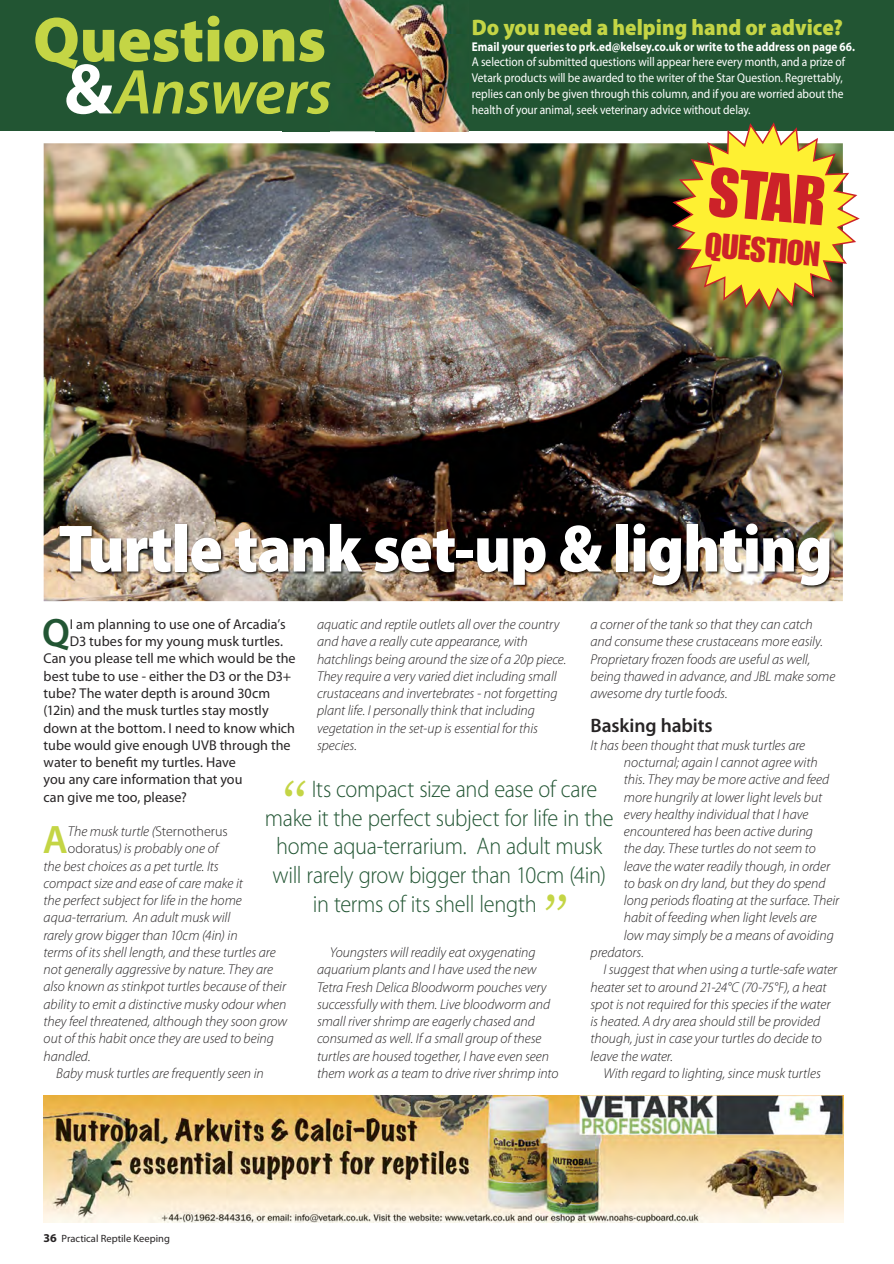
<style>
.page{position:relative;width:894px;height:1264px;background:#fff}
.page>*{position:absolute;margin:0;border:0;box-sizing:border-box;transform-origin:0 0}
.t1{font:700 72px "Myriad Pro";color:#fff}
.t2{font:900 semi-condensed 67.5px "Myriad Pro";letter-spacing:-.015em;color:#fff}
.t3{font:67.5px "Impact LT Std";color:#cc2229}
.t4{font:900 63.9px "Myriad Pro";letter-spacing:-.005em;color:#c4d545}
.t5{font:italic 600 63.9px "Myriad Pro";letter-spacing:-.015em;color:#c4d545}
.t6{font:600 39.9px "Myriad Pro";color:#253}
.t7{font:600 39.9px "Myriad Pro";color:#c4d545}
.t8{font:34.5px "Impact LT Std";color:#cc2229}
.t9{font:300 24px/28.5px "Myriad Pro";letter-spacing:-.015em;color:#253;text-align:center;scale:.93 1}
.t10{font:900 22.5px "Myriad Pro";color:#c4d545;scale:.94 1}
.t11{font:600 19.5px "Myriad Pro";letter-spacing:-.005em;color:#272425}
.t12{font:italic 300 14.25px/17.2px "Myriad Pro";letter-spacing:-.005em;color:#272425}
.t13{font:14.25px "Myriad Pro";color:#272425}
.t14{font:12.75px/15.8px "Myriad Pro";letter-spacing:-.005em;color:#fff;scale:.9 1}
.t15{font:700 12.75px "Myriad Pro";color:#fff;scale:.88 1}
.t16{font:10.5px "Myriad Pro";color:#272425}
.s1{font-style:normal}
.s2{font-family:"Century Std";font-weight:700;font-style:italic;font-size:48px;color:#c4d545}
.s3{font-weight:700;font-size:12px}
</style>
<div class="page">
<div style="left:0;top:0;width:894px;height:131px;background:#253"></div>
<img style="left:44px;top:1095px;width:799px;height:127px">
<img style="left:283px;top:131px;width:186px;height:1px">
<img style="left:337px;top:0;width:113px;height:35px">
<img style="left:330px;top:35px;width:139px;height:96px">
<img style="left:283px;top:81px;width:47px;height:34px">
<img style="left:283px;top:29px;width:41px;height:33px">
<svg style="left:330px;top:61px;width:24px;height:1px"></svg>
<img style="left:44px;top:143px;width:799px;height:458px">
<img style="left:59px;top:522px;width:774px;height:67px">
<svg style="left:670px;top:122px;width:190px;height:190px"></svg>
<h3 class="t4" style="left:33px;top:3px;width:294px">Questions</h3>
<h3 class="t5" style="left:114px;top:57px;width:219px">Answers</h3>
<h1 class="t1" style="left:64px;top:49px;width:50px">&amp;</h1>
<h3 class="t10" style="left:472px;top:14px;width:396px">Do you need a helping hand or advice?</h3>
<p class="t15" style="left:472px;top:39px;width:437px">Email your queries to prk.ed@kelsey.co.uk or write to the address on page 66.</p>
<p class="t14" style="left:472px;top:54px;width:416px">A selection of submitted questions will appear here every month, and a prize of Vetark products will be awarded to the writer of the Star Question. Regrettably, replies can only be given through this column, and if you are worried about the health of your animal, seek veterinary advice without delay.</p>
<h2 class="t3" style="left:713px;top:152px;width:118px;rotate:5deg">STAR</h2>
<h3 class="t8" style="left:707px;top:224px;width:116px;rotate:5deg">QUESTION</h3>
<h2 class="t2" style="left:58px;top:510px;width:776px">Turtle tank set-up &amp; lighting</h2>
<h3 class="t6" style="left:42px;top:610px;width:29px">Q</h3>
<p class="t13" style="left:70px;top:616px;width:217px">I am planning to use one of Arcadia’s</p>
<p class="t12" style="left:591px;top:616px;width:246px">a corner of the tank so that they can catch and consume these crustaceans more easily.<br>Proprietary frozen foods are useful as well, being thawed in advance, and JBL make some awesome dry turtle foods.</p>
<h3 class="t11" style="left:591px;top:715px;width:124px">Basking habits</h3>
<p class="t12" style="left:591px;top:736px;width:216px">It has been thought that musk turtles are</p>
<p class="t12" style="left:624px;top:753px;width:195px">nocturnal; again I cannot agree with</p>
<p class="t12" style="left:624px;top:771px;width:207px">this. They may be more active and feed</p>
<p class="t12" style="left:624px;top:788px;width:200px">more hungrily at lower light levels but</p>
<p class="t12" style="left:624px;top:805px;width:186px">every healthy individual that I have</p>
<p class="t12" style="left:624px;top:822px;width:191px">encountered has been active during</p>
<p class="t12" style="left:624px;top:840px;width:193px">the day. These turtles do not seem to</p>
<p class="t12" style="left:624px;top:857px;width:208px">leave the water readily though, in order</p>
<p class="t12" style="left:624px;top:874px;width:203px">to bask on dry land, but they do spend</p>
<p class="t12" style="left:624px;top:892px;width:217px">long periods floating at the surface. Their</p>
<p class="t12" style="left:624px;top:909px;width:194px">habit of feeding when light levels are</p>
<p class="t12" style="left:624px;top:926px;width:211px">low may simply be a means of avoiding</p>
<p class="t12" style="left:591px;top:943px;width:55px">predators.</p>
<p class="t12" style="left:603px;top:961px;width:235px">I suggest that when using a turtle-safe water</p>
<p class="t12" style="left:591px;top:978px;width:237px">heater set to around 21-24°C (70-75°F), a heat</p>
<p class="t12" style="left:591px;top:995px;width:241px">spot is not required for this species if the water</p>
<p class="t12" style="left:591px;top:1012px;width:231px">is heated. A dry area should still be provided</p>
<p class="t12" style="left:591px;top:1030px;width:233px">though, just in case your turtles do decide to</p>
<p class="t12" style="left:591px;top:1047px;width:84px">leave the water.</p>
<p class="t12" style="left:603px;top:1064px;width:219px">With regard to lighting, since musk turtles</p>
<p class="t12" style="left:317px;top:616px;width:251px">aquatic and reptile outlets all over the country and have a really cute appearance, with hatchlings being around the size of a 20p piece.<br>They require a very varied diet including small crustaceans and invertebrates - not forgetting plant life. I personally think that including vegetation in the set-up is essential for this species.</p>
<p class="t13" style="left:70px;top:633px;width:215px">D3 tubes for my young musk turtles.</p>
<p class="t13" style="left:44px;top:650px;width:254px">Can you please tell me which would be the</p>
<p class="t13" style="left:44px;top:668px;width:249px">best tube to use - either the D3 or the D3+</p>
<p class="t13" style="left:44px;top:685px;width:228px">tube? The water depth is around 30cm</p>
<p class="t13" style="left:44px;top:702px;width:227px">(12in) and the musk turtles stay mostly</p>
<p class="t13" style="left:44px;top:719px;width:253px">down at the bottom. I need to know which</p>
<p class="t13" style="left:44px;top:737px;width:249px">tube would give enough UVB through the</p>
<p class="t13" style="left:44px;top:754px;width:194px">water to benefit my turtles. Have</p>
<p class="t13" style="left:44px;top:771px;width:200px">you any care information that you</p>
<p class="t13" style="left:44px;top:788px;width:145px">can give me too, please?</p>
<h3 class="t7" style="left:43px;top:817px;width:27px">A</h3>
<p class="t12" style="left:68px;top:822px;width:161px">The musk turtle (<span class="s1">Sternotherus</span></p>
<h3 class="t9" style="left:265px;top:775px;width:376px"><span class="s2">“</span> Its compact size and ease of care make it the perfect subject for life in the home aqua-terrarium. An adult musk will rarely grow bigger than 10cm (4in) in terms of its shell length <span class="s2">”</span></h3>
<p class="t12" style="left:68px;top:840px;width:152px"><span class="s1">odoratus</span>) is probably one of</p>
<p class="t12" style="left:44px;top:857px;width:177px">the best choices as a pet turtle. Its</p>
<p class="t12" style="left:44px;top:874px;width:201px">compact size and ease of care make it</p>
<p class="t12" style="left:44px;top:891px;width:200px">the perfect subject for life in the home</p>
<p class="t12" style="left:44px;top:909px;width:188px">aqua-terrarium. An adult musk will</p>
<p class="t12" style="left:44px;top:926px;width:196px">rarely grow bigger than 10cm (4in) in</p>
<p class="t12" style="left:44px;top:943px;width:234px">terms of its shell length, and these turtles are</p>
<p class="t12" style="left:44px;top:961px;width:231px">not generally aggressive by nature. They are</p>
<p class="t12" style="left:44px;top:978px;width:244px">also known as stinkpot turtles because of their</p>
<p class="t12" style="left:44px;top:995px;width:244px">ability to emit a distinctive musky odour when</p>
<p class="t12" style="left:44px;top:1012px;width:245px">they feel threatened, although they soon grow</p>
<p class="t12" style="left:44px;top:1030px;width:232px">out of this habit once they are used to being</p>
<p class="t12" style="left:44px;top:1047px;width:49px">handled.</p>
<p class="t12" style="left:56px;top:1064px;width:209px">Baby musk turtles are frequently seen in</p>
<p class="t12" style="left:317px;top:943px;width:243px;text-indent:13px">Youngsters will readily eat oxygenating aquarium plants and I have used the new Tetra Fresh Delica Bloodworm pouches very successfully with them. Live bloodworm and small river shrimp are eagerly chased and consumed as well. If a small group of these turtles are housed together, I have even seen them work as a team to drive river shrimp into</p>
<p class="t16" style="left:43px;top:1232px;width:128px"><span class="s3">36</span> Practical Reptile Keeping</p>
</div>
